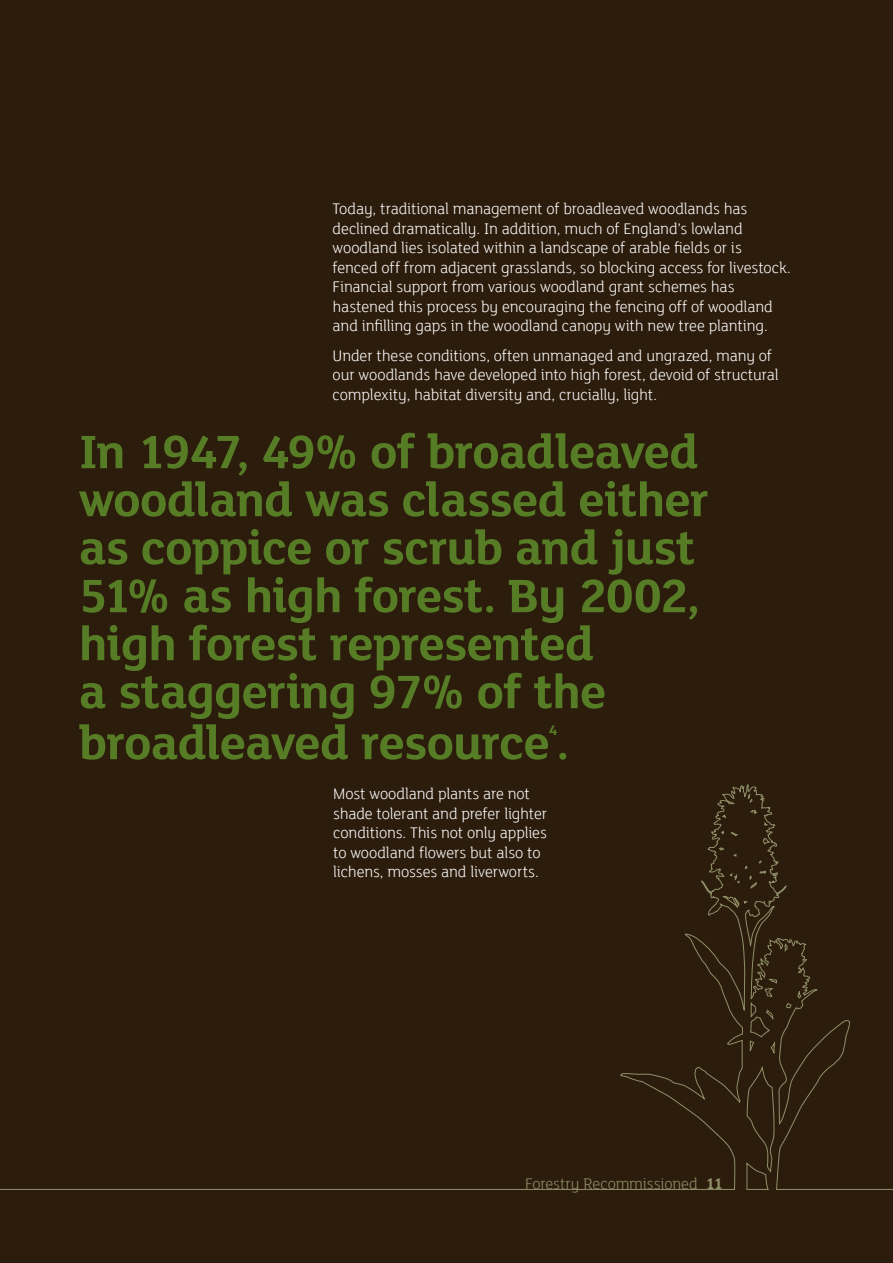
<style>
.page{position:relative;width:893px;height:1263px;background:#2c1c0c}
.page>*{position:absolute;margin:0;border:0;box-sizing:border-box;transform-origin:0 0}
.t1{font:700 51px/48.4px "FS Lola";letter-spacing:-.015em;color:#577c26}
.t2{font:300 16.5px/19.5px "FS Lola";letter-spacing:-.01em;color:#fff}
.t3{font:300 16.5px "FS Lola";letter-spacing:-.01em;color:#8f9069}
.t4{font:700 15.75px "FS Lola";color:#577c26}
.s1{font-weight:700}
</style>
<div class="page">
<svg style="left:0;top:785px;width:893px;height:405px"></svg>
<p class="t2" style="left:333px;top:199px;width:460px">Today, traditional management of broadleaved woodlands has declined dramatically. In addition, much of England’s lowland woodland lies isolated within a landscape of arable fields or is fenced off from adjacent grasslands, so blocking access for livestock.<br>Financial support from various woodland grant schemes has hastened this process by encouraging the fencing off of woodland and infilling gaps in the woodland canopy with new tree planting.</p>
<p class="t2" style="left:333px;top:345px;width:448px">Under these conditions, often unmanaged and ungrazed, many of our woodlands have developed into high forest, devoid of structural complexity, habitat diversity and, crucially, light.</p>
<h1 class="t1" style="left:79px;top:425px;width:631px">In 1947, 49% of broadleaved woodland was classed either as coppice or scrub and just<br>51% as high forest. By 2002, high forest represented<br>a staggering 97% of the broadleaved resource.</h1>
<p class="t4" style="left:549px;top:719px;width:10px">4</p>
<p class="t2" style="left:333px;top:784px;width:216px">Most woodland plants are not shade tolerant and prefer lighter conditions. This not only applies to woodland flowers but also to lichens, mosses and liverworts.</p>
<p class="t3" style="left:525px;top:1173px;width:199px">Forestry Recommissioned <span class="s1">11</span></p>
</div>
